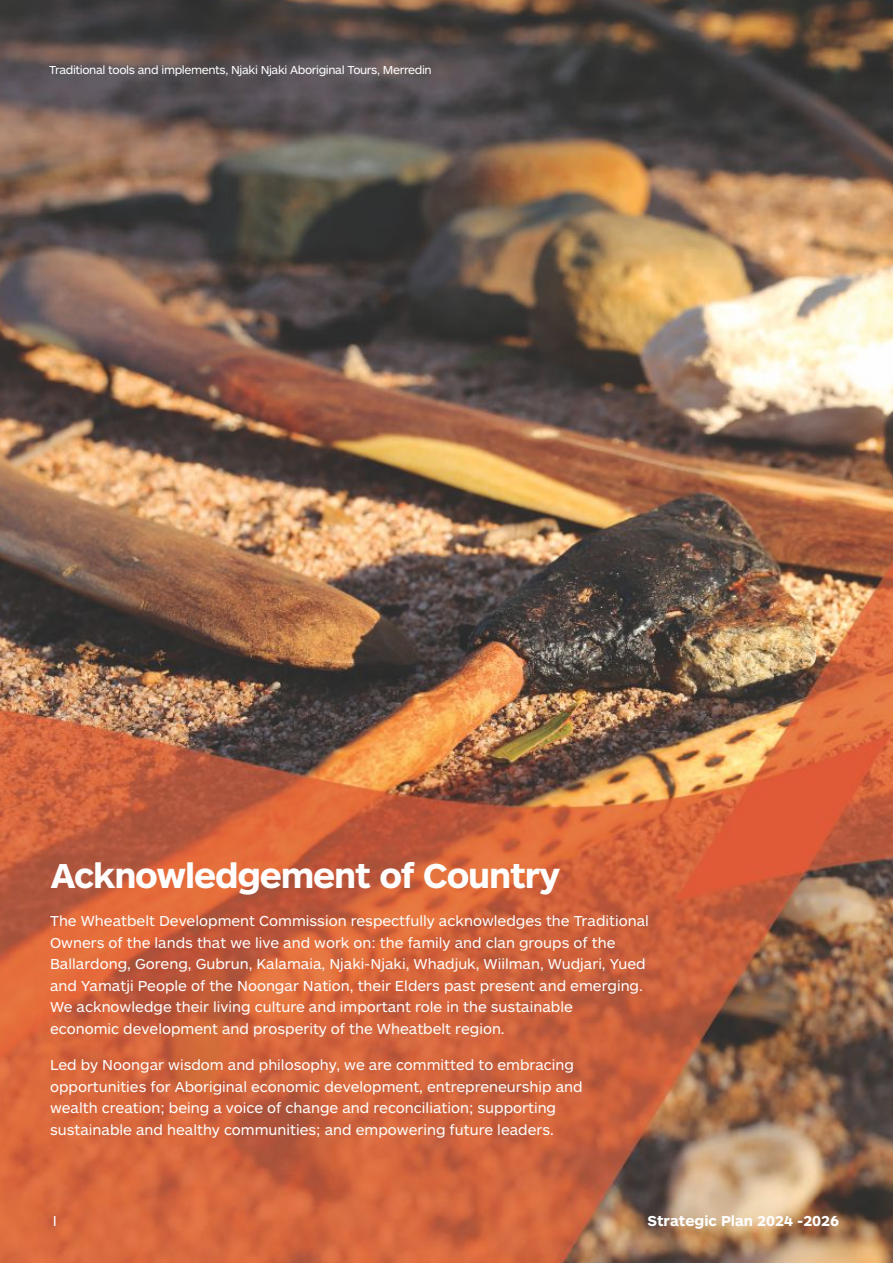
<style>
.page{position:relative;width:893px;height:1263px;background:#fff}
.page>*{position:absolute;margin:0;border:0;box-sizing:border-box;transform-origin:0 0}
.t1{font:700 36px "ARS Maquette Pro";letter-spacing:-.035em;color:#fefefe}
.t2{font:15px/21.6px "ARS Maquette Pro";color:#fefefe}
.t3{font:700 15px "ARS Maquette Pro";color:#fefefe}
.t4{font:12px "ARS Maquette Pro";letter-spacing:-.035em;color:#fefefe}
</style>
<div class="page">
<img style="left:0;top:0;width:893px;height:1263px">
<p class="t4" style="left:49px;top:64px;width:384px">Traditional tools and implements, Njaki Njaki Aboriginal Tours, Merredin</p>
<h1 class="t1" style="left:51px;top:859px;width:511px">Acknowledgement of Country</h1>
<p class="t2" style="left:50px;top:911px;width:600px">The Wheatbelt Development Commission respectfully acknowledges the Traditional Owners of the lands that we live and work on: the family and clan groups of the Ballardong, Goreng, Gubrun, Kalamaia, Njaki-Njaki, Whadjuk, Wiilman, Wudjari, Yued and Yamatji People of the Noongar Nation, their Elders past present and emerging.<br>We acknowledge their living culture and important role in the sustainable<br>economic development and prosperity of the Wheatbelt region.</p>
<p class="t2" style="left:50px;top:1055px;width:534px">Led by Noongar wisdom and philosophy, we are committed to embracing opportunities for Aboriginal economic development, entrepreneurship and wealth creation; being a voice of change and reconciliation; supporting sustainable and healthy communities; and empowering future leaders.</p>
<p class="t2" style="left:53px;top:1210px;width:6px">I</p>
<p class="t3" style="left:647px;top:1214px;width:193px">Strategic Plan 2024 -2026</p>
</div>
